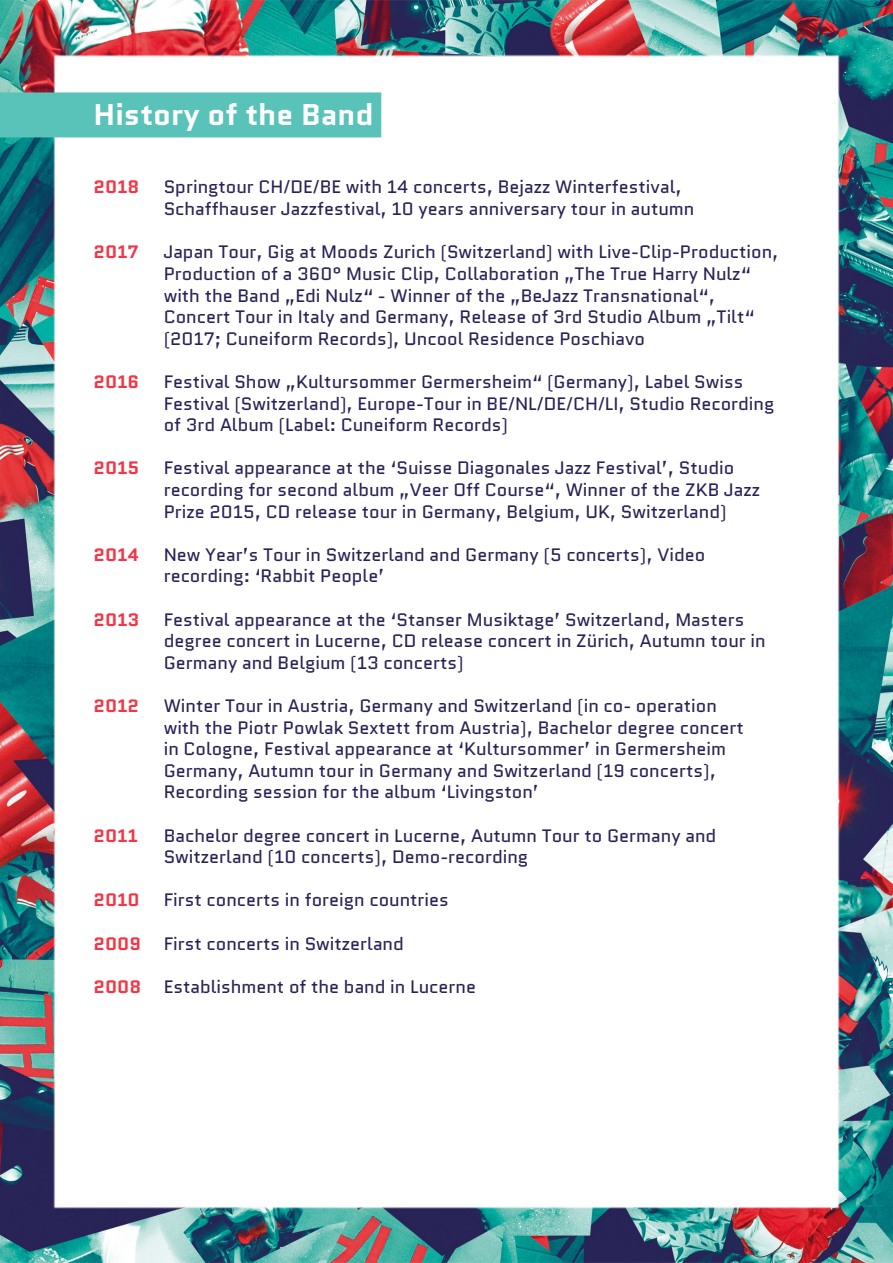
<style>
.page{position:relative;width:893px;height:1263px;background:#fff}
.page>*{position:absolute;margin:0;border:0;box-sizing:border-box;transform-origin:0 0}
.t1{font:700 30px "Quantico";color:#fff}
.t2{font:18px/21.6px "Quantico";color:#282356}
.t3{font:700 18px "Quantico";color:#f43545}
</style>
<div class="page">
<img style="left:0;top:0;width:893px;height:1263px">
<div style="left:0;top:92px;width:381px;height:45px;background:#5ac3b9"></div>
<h1 class="t1" style="left:94px;top:94px;width:281px">History of the Band</h1>
<p class="t3" style="left:94px;top:174px;width:47px">2018</p>
<p class="t3" style="left:94px;top:239px;width:47px">2017</p>
<p class="t3" style="left:94px;top:369px;width:47px">2016</p>
<p class="t3" style="left:94px;top:455px;width:47px">2015</p>
<p class="t3" style="left:94px;top:542px;width:47px">2014</p>
<p class="t3" style="left:94px;top:606px;width:48px">2013</p>
<p class="t3" style="left:94px;top:693px;width:47px">2012</p>
<p class="t3" style="left:94px;top:822px;width:46px">2011</p>
<p class="t3" style="left:94px;top:887px;width:48px">2010</p>
<p class="t3" style="left:94px;top:930px;width:49px">2009</p>
<p class="t3" style="left:94px;top:974px;width:49px">2008</p>
<p class="t2" style="left:164px;top:176px;width:532px">Springtour CH/DE/BE with 14 concerts, Bejazz Winterfestival,<br>Schaffhauser Jazzfestival, 10 years anniversary tour in autumn</p>
<p class="t2" style="left:164px;top:241px;width:616px">Japan Tour, Gig at Moods Zurich (Switzerland) with Live-Clip-Production, Production of a 360° Music Clip, Collaboration „The True Harry Nulz“ with the Band „Edi Nulz“ - Winner of the „BeJazz Transnational“, Concert Tour in Italy and Germany, Release of 3rd Studio Album „Tilt“ (2017; Cuneiform Records), Uncool Residence Poschiavo</p>
<p class="t2" style="left:164px;top:371px;width:612px">Festival Show „Kultursommer Germersheim“ (Germany), Label Swiss<br>Festival (Switzerland), Europe-Tour in BE/NL/DE/CH/LI, Studio Recording of 3rd Album (Label: Cuneiform Records)</p>
<p class="t2" style="left:164px;top:457px;width:598px">Festival appearance at the ‘Suisse Diagonales Jazz Festival’, Studio recording for second album „Veer Off Course“, Winner of the ZKB Jazz<br>Prize 2015, CD release tour in Germany, Belgium, UK, Switzerland)</p>
<p class="t2" style="left:164px;top:544px;width:543px">New Year’s Tour in Switzerland and Germany (5 concerts), Video recording: ‘Rabbit People’</p>
<p class="t2" style="left:164px;top:608px;width:604px">Festival appearance at the ‘Stanser Musiktage’ Switzerland, Masters degree concert in Lucerne, CD release concert in Zürich, Autumn tour in<br>Germany and Belgium (13 concerts)</p>
<p class="t2" style="left:164px;top:695px;width:581px">Winter Tour in Austria, Germany and Switzerland (in co- operation with the Piotr Powlak Sextett from Austria), Bachelor degree concert in Cologne, Festival appearance at ‘Kultursommer’ in Germersheim Germany, Autumn tour in Germany and Switzerland (19 concerts), Recording session for the album ‘Livingston’</p>
<p class="t2" style="left:164px;top:824px;width:554px">Bachelor degree concert in Lucerne, Autumn Tour to Germany and<br>Switzerland (10 concerts), Demo-recording</p>
<p class="t2" style="left:164px;top:889px;width:287px">First concerts in foreign countries</p>
<p class="t2" style="left:164px;top:932px;width:242px">First concerts in Switzerland</p>
<p class="t2" style="left:164px;top:976px;width:314px">Establishment of the band in Lucerne</p>
</div>
